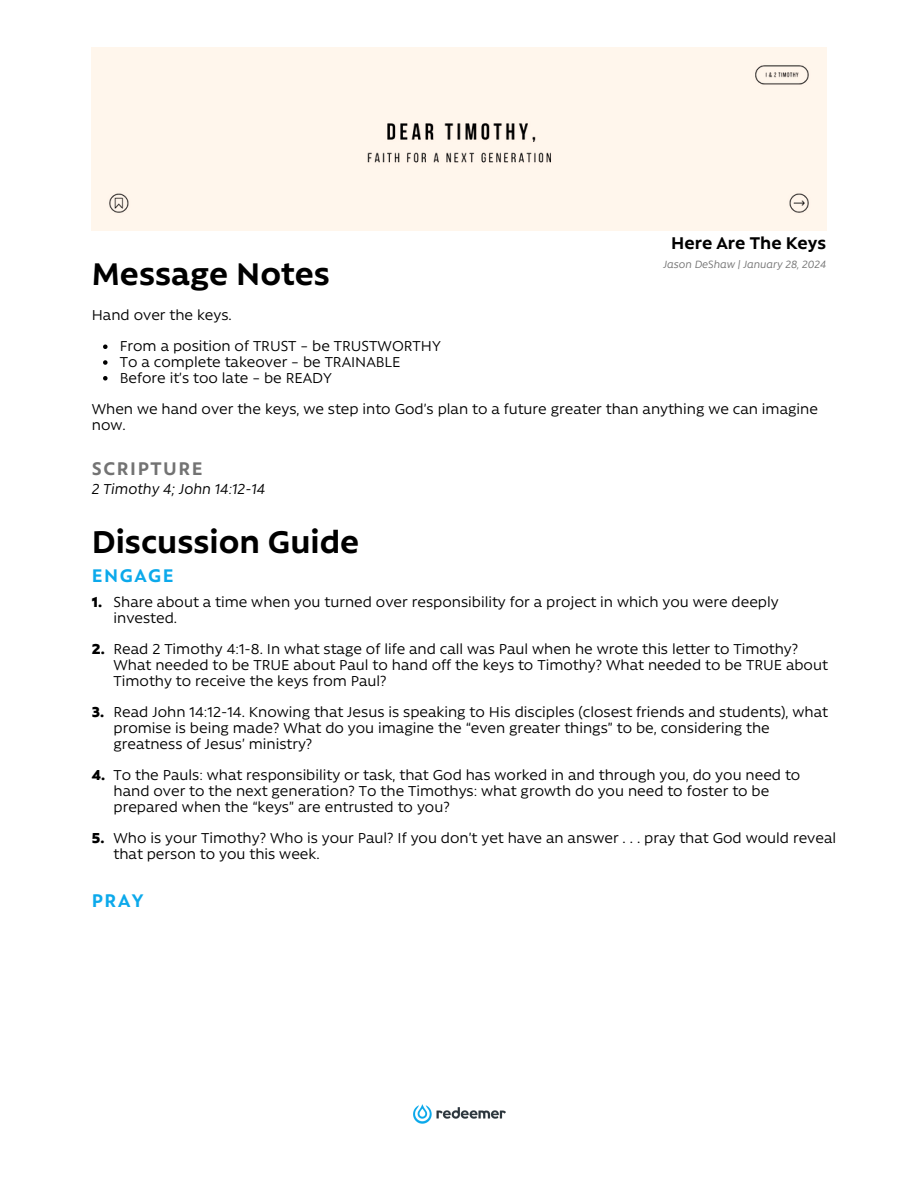
<style>
.page{position:relative;width:918px;height:1188px;background:#fff}
.page>*{position:absolute;margin:0;border:0;box-sizing:border-box;transform-origin:0 0}
.t1{font:700 36px "Rawson Pro";color:#000}
.t2{font:700 21px "Rawson Pro";letter-spacing:.075em;color:#0ca9eb}
.t3{font:700 21px "Rawson Pro";letter-spacing:.075em;color:#737373}
.t4{font:700 19.5px "Rawson Pro";color:#000}
.t5{font:16.5px/15.8px "Rawson Pro";color:#000}
.t6{font:italic 16.5px "Rawson Pro";color:#000}
.t7{font:900 16.5px "Rawson Pro";color:#000}
.t8{font:italic 12px "Rawson Pro";color:#737373}
</style>
<div class="page">
<div style="left:92px;top:47px;width:734px;height:184px;background:#fff6ec"></div>
<img style="left:413px;top:1104px;width:93px;height:20px">
<svg style="left:103px;top:345px;width:5px;height:4px"></svg>
<svg style="left:103px;top:360px;width:5px;height:5px"></svg>
<svg style="left:103px;top:376px;width:5px;height:5px"></svg>
<h4 class="t1" style="left:92px;top:250px;width:240px">Message Notes</h4>
<h4 class="t4" style="left:671px;top:230px;width:157px">Here Are The Keys</h4>
<h4 class="t8" style="left:664px;top:256px;width:164px">Jason DeShaw | January 28, 2024</h4>
<p class="t5" style="left:92px;top:306px;width:142px">Hand over the keys.</p>
<p class="t5" style="left:120px;top:337px;width:322px">From a position of TRUST – be TRUSTWORTHY</p>
<h1 class="t5" style="left:120px;top:353px;width:282px">To a complete takeover – be TRAINABLE</h1>
<h4 class="t5" style="left:120px;top:369px;width:214px">Before it’s too late – be READY</h4>
<h4 class="t5" style="left:92px;top:400px;width:728px">When we hand over the keys, we step into God’s plan to a future greater than anything we can imagine now.</h4>
<h2 class="t3" style="left:92px;top:454px;width:112px">SCRIPTURE</h2>
<h4 class="t6" style="left:92px;top:478px;width:175px">2 Timothy 4; John 14:12-14</h4>
<h2 class="t1" style="left:92px;top:518px;width:269px">Discussion Guide</h2>
<h4 class="t2" style="left:92px;top:562px;width:83px">ENGAGE</h4>
<h3 class="t7" style="left:92px;top:591px;width:12px">1.</h3>
<h3 class="t7" style="left:92px;top:638px;width:14px">2.</h3>
<h3 class="t7" style="left:92px;top:701px;width:14px">3.</h3>
<h4 class="t7" style="left:92px;top:764px;width:15px">4.</h4>
<h4 class="t7" style="left:92px;top:827px;width:14px">5.</h4>
<h4 class="t5" style="left:114px;top:593px;width:667px">Share about a time when you turned over responsibility for a project in which you were deeply invested.</h4>
<h1 class="t5" style="left:114px;top:640px;width:716px">Read 2 Timothy 4:1-8. In what stage of life and call was Paul when he wrote this letter to Timothy?<br>What needed to be TRUE about Paul to hand off the keys to Timothy? What needed to be TRUE about<br>Timothy to receive the keys from Paul?</h1>
<h2 class="t5" style="left:114px;top:703px;width:716px">Read John 14:12-14. Knowing that Jesus is speaking to His disciples (closest friends and students), what promise is being made? What do you imagine the “even greater things” to be, considering the greatness of Jesus’ ministry?</h2>
<h3 class="t5" style="left:114px;top:766px;width:688px">To the Pauls: what responsibility or task, that God has worked in and through you, do you need to hand over to the next generation? To the Timothys: what growth do you need to foster to be prepared when the “keys” are entrusted to you?</h3>
<h3 class="t5" style="left:114px;top:829px;width:724px">Who is your Timothy? Who is your Paul? If you don’t yet have an answer . . . pray that God would reveal that person to you this week.</h3>
<h4 class="t2" style="left:92px;top:886px;width:53px">PRAY</h4>
</div>
